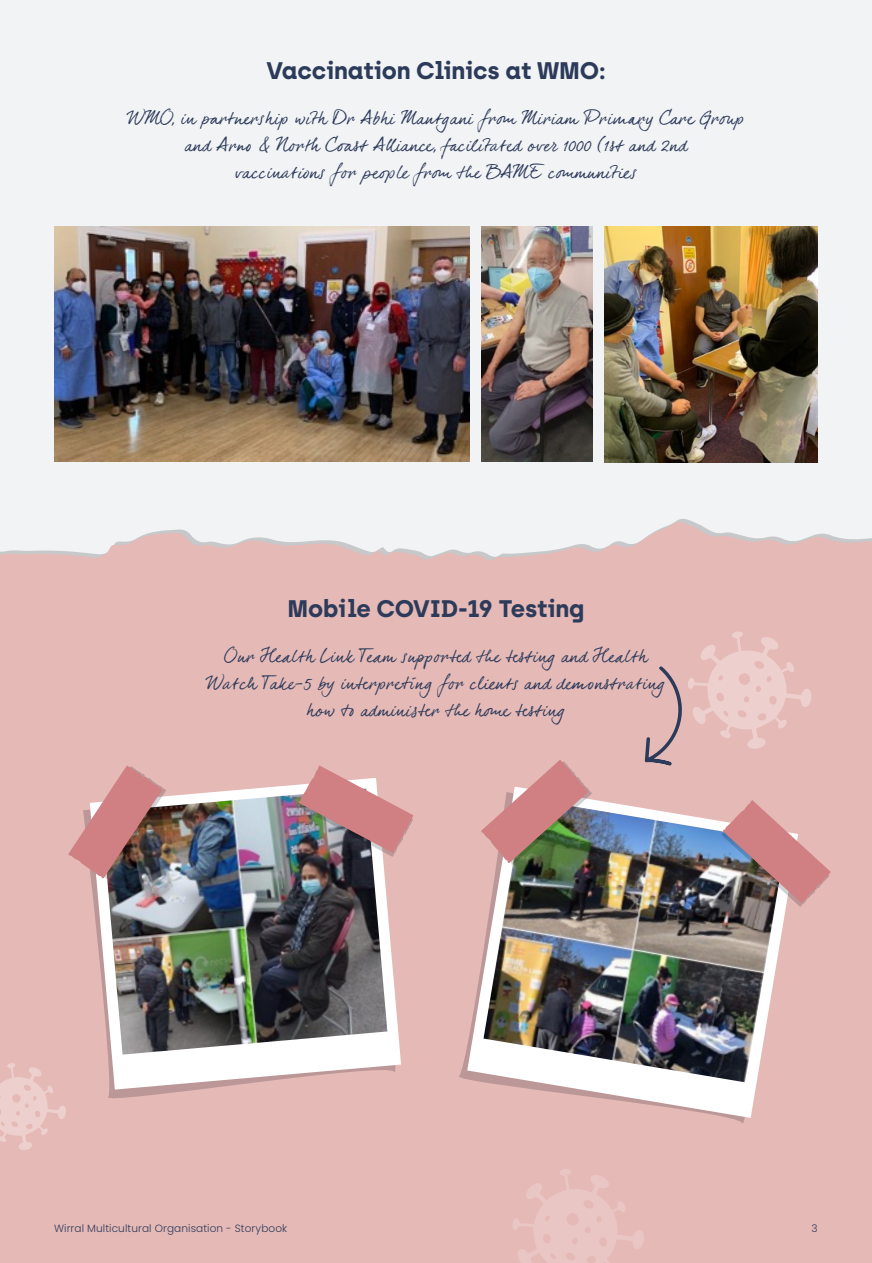
<style>
.page{position:relative;width:872px;height:1263px;background:#fff}
.page>*{position:absolute;margin:0;border:0;box-sizing:border-box;transform-origin:0 0}
.t1{font:700 24px "Archia";letter-spacing:-.01em;color:#2d3b5b}
.t2{font:16.5px "dear Joe 7";letter-spacing:-.01em;color:#2d3b5b}
.t3{font:300 10.5px "Poppins";letter-spacing:.01em;color:#2d3b5b}
</style>
<div class="page">
<div style="left:0;top:0;width:872px;height:606px;background:#f2f3f4"></div>
<div style="left:0;top:599px;width:872px;height:664px;background:#e5b9b6"></div>
<svg style="left:0;top:522px;width:872px;height:77px;fill:#e5b9b6"></svg>
<img style="left:54px;top:226px;width:415px;height:236px">
<img style="left:604px;top:226px;width:214px;height:236px">
<img style="left:482px;top:226px;width:110px;height:236px">
<svg style="left:108px;top:1089px;width:93px;height:10px"></svg>
<svg style="left:91px;top:784px;width:310px;height:305px"></svg>
<img style="left:101px;top:789px;width:286px;height:265px">
<img style="left:68px;top:765px;width:98px;height:114px">
<img style="left:298px;top:765px;width:115px;height:92px">
<svg style="left:467px;top:955px;width:290px;height:163px"></svg>
<img style="left:483px;top:799px;width:303px;height:283px">
<img style="left:481px;top:760px;width:111px;height:105px">
<svg style="left:721px;top:800px;width:110px;height:107px"></svg>
<svg style="left:644px;top:631px;width:167px;height:135px"></svg>
<svg style="left:0;top:1063px;width:66px;height:87px"></svg>
<svg style="left:513px;top:1169px;width:131px;height:94px"></svg>
<p class="t1" style="left:266px;top:56px;width:340px">Vaccination Clinics at WMO:</p>
<p class="t2" style="left:128px;top:109px;width:618px">WMO, in partnership with Dr Abhi Mantgani from Miriam Primary Care Group</p>
<p class="t2" style="left:185px;top:136px;width:504px">and Arno &amp; North Coast Alliance, facilitated over 1000 (1st and 2nd</p>
<p class="t2" style="left:234px;top:163px;width:405px">vaccinations for people from the BAME communities</p>
<p class="t1" style="left:287px;top:594px;width:298px">Mobile COVID-19 Testing</p>
<p class="t2" style="left:224px;top:647px;width:425px">Our Health Link Team supported the testing and Health</p>
<p class="t2" style="left:206px;top:674px;width:460px">Watch Take-5 by interpreting for clients and demonstrating</p>
<p class="t2" style="left:306px;top:701px;width:260px">how to administer the home testing</p>
<p class="t3" style="left:54px;top:1222px;width:235px">Wirral Multicultural Organisation - Storybook</p>
<p class="t3" style="left:811px;top:1222px;width:8px">3</p>
</div>
